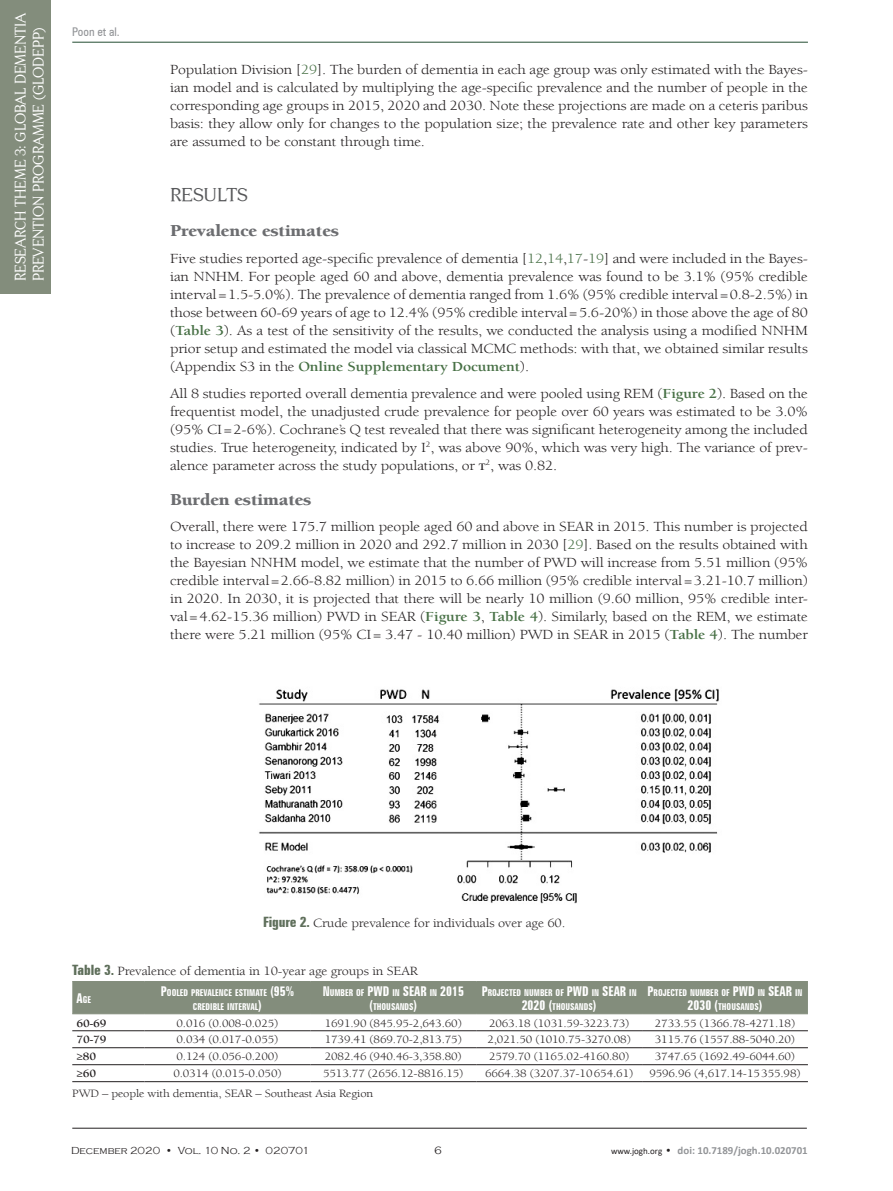
<style>
.page{position:relative;width:893px;height:1191px;background:#fff}
.page>*{position:absolute;margin:0;border:0;box-sizing:border-box;transform-origin:0 0}
.t1{font:18.6px "Centabel";letter-spacing:-.01em;color:#57585a;scale:1.11 1}
.t2{font:18px "Centabel";color:#fff}
.t3{font:900 17.1px "Berkeley Std";letter-spacing:-.01em;color:#6c6d70;scale:1.11 1}
.t4{font:15px "Centabel";letter-spacing:-.01em;color:#fff}
.t5{font:14.25px/18px "Berkeley Std";letter-spacing:-.01em;color:#231f20;text-align:justify;scale:1.11 1}
.t6{font:700 extra-condensed 13.5px "Zurich BT";color:#fff}
.t7{font:12.9px "Berkeley Std";letter-spacing:-.01em;color:#231f20;scale:1.11 1}
.t8{font:condensed 12px "Zurich BT";color:#939598}
.t9{font:11.4px "Berkeley Std";letter-spacing:-.01em;color:#231f20;scale:1.11 1}
.t10{font:700 11.4px "Berkeley Std";letter-spacing:-.01em;color:#231f20;scale:1.11 1}
.t11{font:700 10.95px "Calibri";color:#939598}
.t12{font:300 10.95px "Copperplate Gothic";color:#231f20}
.t13{font:300 10.5px "Copperplate Gothic";color:#231f20}
.t14{font:700 extra-condensed 9.45px/13.5px "Zurich BT";color:#fff;text-align:center}
.s1{color:#477045}
.s2{font-weight:700;color:#477045}
.s3{font-family:"Times New Roman"}
.s4{font-family:"Zurich BT";font-weight:700;font-stretch:extra-condensed;font-size:14.25px;color:#5f6f5b}
.s5{font-size:13.5px}
.s6{font-size:9.45px}
.s7{font-weight:400;font-size:9px;color:#231f20}
.s8{font-family:"Copperplate Gothic";font-weight:300;color:#231f20}
</style>
<div class="page">
<hr style="left:72px;top:1128px;width:735px;height:1px;background:#231f20">
<hr style="left:72px;top:42px;width:736px;height:1px;background:#244d32">
<div style="left:0;top:0;width:51px;height:293px;background:#838d7c"></div>
<img style="left:259px;top:688px;width:460px;height:216px">
<div style="left:72px;top:982px;width:736px;height:31px;background:#838d7c"></div>
<hr style="left:72px;top:1030px;width:73px;height:1px;background:#231f20">
<hr style="left:145px;top:1030px;width:165px;height:1px;background:#231f20">
<hr style="left:310px;top:1030px;width:166px;height:1px;background:#231f20">
<hr style="left:476px;top:1030px;width:166px;height:1px;background:#231f20">
<hr style="left:642px;top:1030px;width:166px;height:1px;background:#231f20">
<hr style="left:72px;top:1047px;width:73px;height:1px;background:#231f20">
<hr style="left:145px;top:1047px;width:165px;height:1px;background:#231f20">
<hr style="left:310px;top:1047px;width:166px;height:1px;background:#231f20">
<hr style="left:476px;top:1047px;width:166px;height:1px;background:#231f20">
<hr style="left:642px;top:1047px;width:166px;height:1px;background:#231f20">
<hr style="left:72px;top:1064px;width:73px;height:1px;background:#231f20">
<hr style="left:145px;top:1064px;width:165px;height:1px;background:#231f20">
<hr style="left:310px;top:1064px;width:166px;height:1px;background:#231f20">
<hr style="left:476px;top:1064px;width:166px;height:1px;background:#231f20">
<hr style="left:642px;top:1064px;width:166px;height:1px;background:#231f20">
<hr style="left:72px;top:1081px;width:73px;height:1px;background:#231f20">
<hr style="left:145px;top:1081px;width:165px;height:1px;background:#231f20">
<hr style="left:310px;top:1081px;width:166px;height:1px;background:#231f20">
<hr style="left:476px;top:1081px;width:166px;height:1px;background:#231f20">
<hr style="left:642px;top:1081px;width:166px;height:1px;background:#231f20">
<hr style="left:72px;top:981px;width:73px;height:1px;background:#838d7c">
<hr style="left:145px;top:981px;width:165px;height:1px;background:#838d7c">
<hr style="left:310px;top:981px;width:166px;height:1px;background:#838d7c">
<hr style="left:476px;top:981px;width:166px;height:1px;background:#838d7c">
<hr style="left:642px;top:981px;width:166px;height:1px;background:#838d7c">
<hr style="left:72px;top:1013px;width:73px;height:1px;background:#838d7c">
<hr style="left:145px;top:1013px;width:165px;height:1px;background:#838d7c">
<hr style="left:310px;top:1013px;width:166px;height:1px;background:#838d7c">
<hr style="left:476px;top:1013px;width:166px;height:1px;background:#838d7c">
<hr style="left:642px;top:1013px;width:166px;height:1px;background:#838d7c">
<p class="t4" style="left:12px;top:281px;width:270px;rotate:-90deg">RESEARCH THEME 3: GLOBAL DEMENTIA</p>
<p class="t4" style="left:30px;top:281px;width:255px;rotate:-90deg">PREVENTION PROGRAMME (GLODEPP)</p>
<p class="t8" style="left:72px;top:25px;width:49px">Poon et al.</p>
<p class="t2" style="left:13px;top:281px;width:103px;rotate:-90deg">VIEWPOINTS</p>
<p class="t5" style="left:170px;top:61px;width:576px">Population Division [<span class="s1">29</span>]. The burden of dementia in each age group was only estimated with the Bayes&shy;ian model and is calculated by multiplying the age-specific prevalence and the number of people in the corresponding age groups in 2015, 2020 and 2030. Note these projections are made on a ceteris paribus basis: they allow only for changes to the population size; the prevalence rate and other key parameters are assumed to be constant through time.</p>
<h1 class="t1" style="left:170px;top:184px;width:72px">RESULTS</h1>
<p class="t3" style="left:170px;top:222px;width:154px">Prevalence estimates</p>
<p class="t5" style="left:170px;top:250px;width:576px">Five studies reported age-specific prevalence of dementia [<span class="s1">12</span>,<span class="s1">14</span>,<span class="s1">17</span>-<span class="s1">19</span>] and were included in the Bayes&shy;ian NNHM. For people aged 60 and above, dementia prevalence was found to be 3.1% (95% credible interval=1.5-5.0%). The prevalence of dementia ranged from 1.6% (95% credible interval=0.8-2.5%) in those between 60-69 years of age to 12.4% (95% credible interval=5.6-20%) in those above the age of 80 (<span class="s2">Table 3</span>). As a test of the sensitivity of the results, we conducted the analysis using a modified NNHM prior setup and estimated the model via classical MCMC methods: with that, we obtained similar results (Appendix S3 in the <span class="s2">Online Supplementary Document</span>).</p>
<p class="t5" style="left:170px;top:384px;width:576px">All 8 studies reported overall dementia prevalence and were pooled using REM (<span class="s2">Figure 2</span>). Based on the frequentist model, the unadjusted crude prevalence for people over 60 years was estimated to be 3.0% (95% CI=2-6%). Cochrane’s Q test revealed that there was significant heterogeneity among the included studies. True heterogeneity, indicated by I<sup>2</sup>, was above 90%, which was very high. The variance of prev&shy;alence parameter across the study populations, or <span class="s3">т</span><sup>2</sup>, was 0.82.</p>
<p class="t3" style="left:170px;top:490px;width:129px">Burden estimates</p>
<p class="t5" style="left:170px;top:518px;width:576px">Overall, there were 175.7 million people aged 60 and above in SEAR in 2015. This number is projected to increase to 209.2 million in 2020 and 292.7 million in 2030 [<span class="s1">29</span>]. Based on the results obtained with the Bayesian NNHM model, we estimate that the number of PWD will increase from 5.51 million (95% credible interval=2.66-8.82 million) in 2015 to 6.66 million (95% credible interval=3.21-10.7 million) in 2020. In 2030, it is projected that there will be nearly 10 million (9.60 million, 95% credible inter&shy;val=4.62-15.36 million) PWD in SEAR (<span class="s2">Figure 3</span>, <span class="s2">Table 4</span>). Similarly, based on the REM, we estimate there were 5.21 million (95% CI= 3.47 - 10.40 million) PWD in SEAR in 2015 (<span class="s2">Table 4</span>). The number</p>
<p class="t7" style="left:263px;top:916px;width:274px"><span class="s4">Figure 2.</span> Crude prevalence for individuals over age 60.</p>
<p class="t7" style="left:72px;top:964px;width:313px"><span class="s4">Table 3.</span> Prevalence of dementia in 10-year age groups in SEAR</p>
<p class="t14" style="left:77px;top:992px;width:16px"><span class="s5">A</span>GE</p>
<p class="t14" style="left:161px;top:986px;width:135px"><span class="s5">P</span>OOLED PREVALENCE ESTIMATE <span class="s5">(95%<br></span>CREDIBLE INTERVAL<span class="s5">)</span></p>
<p class="t6" style="left:323px;top:983px;width:143px">N<span class="s6">UMBER OF</span> PWD <span class="s6">IN</span> SEAR <span class="s6">IN</span> 2015</p>
<p class="t14" style="left:482px;top:986px;width:156px"><span class="s5">P</span>ROJECTED NUMBER OF <span class="s5">PWD</span> IN <span class="s5">SEAR</span> IN<br><span class="s5">2020 (</span>THOUSANDS<span class="s5">)</span></p>
<p class="t14" style="left:648px;top:986px;width:156px"><span class="s5">P</span>ROJECTED NUMBER OF <span class="s5">PWD</span> IN <span class="s5">SEAR</span> IN<br><span class="s5">2030 (</span>THOUSANDS<span class="s5">)</span></p>
<p class="t14" style="left:369px;top:999px;width:50px"><span class="s5">(</span>THOUSANDS<span class="s5">)</span></p>
<p class="t10" style="left:77px;top:1016px;width:29px">60-69</p>
<p class="t9" style="left:177px;top:1016px;width:93px">0.016 (0.008-0.025)</p>
<p class="t9" style="left:325px;top:1016px;width:125px">1691.90 (845.95-2,643.60)</p>
<p class="t9" style="left:489px;top:1016px;width:128px">2063.18 (1031.59-3223.73)</p>
<p class="t9" style="left:655px;top:1016px;width:128px">2733.55 (1366.78-4271.18)</p>
<p class="t10" style="left:77px;top:1033px;width:29px">70-79</p>
<p class="t9" style="left:177px;top:1033px;width:93px">0.034 (0.017-0.055)</p>
<p class="t9" style="left:325px;top:1033px;width:125px">1739.41 (869.70-2,813.75)</p>
<p class="t9" style="left:487px;top:1033px;width:131px">2,021.50 (1010.75-3270.08)</p>
<p class="t9" style="left:655px;top:1033px;width:128px">3115.76 (1557.88-5040.20)</p>
<p class="t10" style="left:77px;top:1050px;width:19px">≥80</p>
<p class="t9" style="left:177px;top:1050px;width:93px">0.124 (0.056-0.200)</p>
<p class="t9" style="left:325px;top:1050px;width:125px">2082.46 (940.46-3,358.80)</p>
<p class="t9" style="left:489px;top:1050px;width:128px">2579.70 (1165.02-4160.80)</p>
<p class="t9" style="left:655px;top:1050px;width:128px">3747.65 (1692.49-6044.60)</p>
<p class="t10" style="left:77px;top:1067px;width:19px">≥60</p>
<p class="t9" style="left:173px;top:1067px;width:99px">0.0314 (0.015-0.050)</p>
<p class="t9" style="left:323px;top:1067px;width:128px">5513.77 (2656.12-8816.15)</p>
<p class="t9" style="left:485px;top:1067px;width:135px">6664.38 (3207.37-10654.61)</p>
<p class="t9" style="left:649px;top:1067px;width:138px">9596.96 (4,617.14-15355.98)</p>
<p class="t9" style="left:72px;top:1087px;width:273px">PWD – people with dementia, SEAR – Southeast Asia Region</p>
<p class="t13" style="left:71px;top:1144px;width:240px">December 2020 • Vol. 10 No. 2 • 020701</p>
<p class="t12" style="left:434px;top:1144px;width:9px">6</p>
<p class="t11" style="left:611px;top:1142px;width:198px"><span class="s7">www.jogh.org</span> <span class="s8">•</span> doi: 10.7189/jogh.10.020701</p>
</div>
